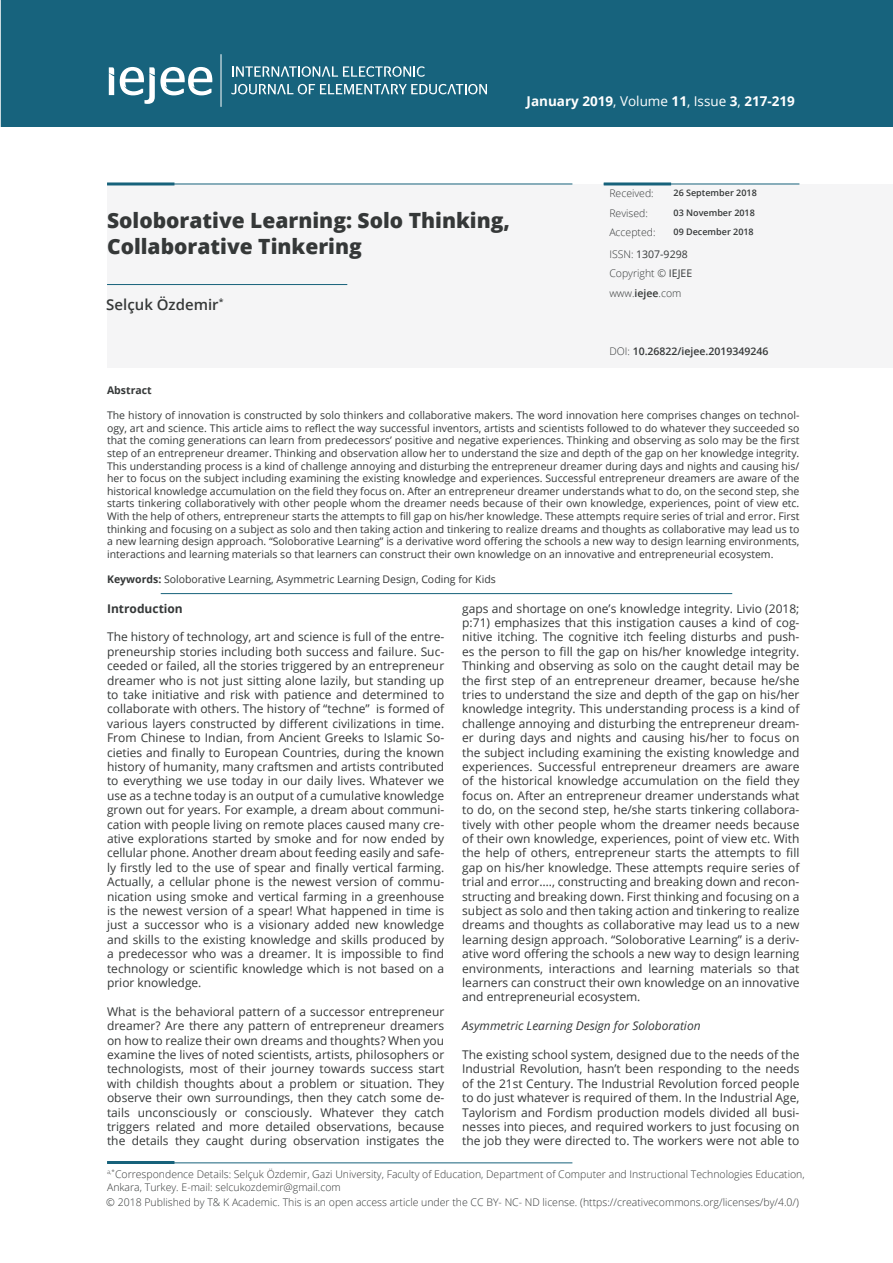
<style>
.page{position:relative;width:893px;height:1263px;background:#fff}
.page>*{position:absolute;margin:0;border:0;box-sizing:border-box;transform-origin:0 0}
.t1{font:800 21px "Open Sans";color:#353838}
.t2{font:600 15px "Open Sans";color:#353838}
.t3{font:700 13.5px "Open Sans";color:#fff}
.t4{font:12px/14.4px "Open Sans";color:#353838;text-align:justify}
.t5{font:italic 12px "Open Sans";color:#353838}
.t6{font:700 12px "Open Sans";color:#353838}
.t7{font:10.5px/12.6px "Open Sans";color:#353838;text-align:justify}
.t8{font:300 10.5px/19.5px "Open Sans";color:#353838}
.t9{font:600 10.5px "Open Sans";color:#353838}
.t10{font:700 10.5px "Open Sans";color:#353838}
.t11{font:600 9px "Open Sans";color:#353838}
.s1{font-weight:400}
.s2{font-weight:600}
.s3{font-weight:300}
.s4{font-weight:700}
</style>
<div class="page">
<div style="left:0;top:0;width:893px;height:126px;background:#17637d"></div>
<div style="left:107px;top:184px;width:785px;height:184px;background:#f5f5f6"></div>
<hr style="left:107px;top:182px;width:67px;height:3px;background:#17627b">
<hr style="left:107px;top:184px;width:465px;height:1px;background:#17627b">
<hr style="left:604px;top:182px;width:67px;height:3px;background:#17627b">
<hr style="left:604px;top:184px;width:195px;height:1px;background:#17627b">
<svg style="left:109px;top:67px;width:5px;height:28px"></svg>
<svg style="left:120px;top:67px;width:92px;height:37px"></svg>
<hr style="left:221px;top:54px;width:1px;height:53px;background:#fff">
<svg style="left:232px;top:66px;width:193px;height:11px"></svg>
<svg style="left:231px;top:84px;width:256px;height:10px"></svg>
<hr style="left:107px;top:284px;width:240px;height:1px;background:#17627b">
<svg style="left:0;top:0;width:1px;height:127px"></svg>
<hr style="left:107px;top:1161px;width:67px;height:3px;background:#17627b">
<hr style="left:107px;top:1162px;width:465px;height:1px;background:#17627b">
<hr style="left:161px;top:593px;width:571px;height:1px;background:#17627b">
<p class="t3" style="left:527px;top:92px;width:270px">January 2019<span class="s1">, Volume</span> 11<span class="s1">, Issue</span> 3<span class="s1">,</span> 217-219</p>
<p class="t1" style="left:107px;top:205px;width:405px">Soloborative Learning: Solo Thinking,</p>
<p class="t1" style="left:107px;top:230px;width:256px">Collaborative Tinkering</p>
<p class="t2" style="left:106px;top:295px;width:119px">Selçuk Özdemir<sup>*</sup></p>
<p class="t11" style="left:674px;top:187px;width:85px">26 September 2018</p>
<p class="t11" style="left:674px;top:206px;width:83px">03 November 2018</p>
<p class="t11" style="left:674px;top:226px;width:82px">09 December 2018</p>
<p class="t8" style="left:609px;top:183px;width:48px">Received:<br>Revised:<br>Accepted:</p>
<p class="t8" style="left:609px;top:244px;width:84px">ISSN: <span class="s1">1307-9298<br></span>Copyright © <span class="s1">IEJEE </span>www.<span class="s2">iejee</span>.com</p>
<p class="t9" style="left:609px;top:344px;width:161px"><span class="s3">DOI:</span> 10.26822/iejee.2019349246</p>
<p class="t10" style="left:107px;top:383px;width:46px">Abstract</p>
<p class="t7" style="left:107px;top:409px;width:694px">The history of innovation is constructed by solo thinkers and collaborative makers. The word innovation here comprises changes on technol&shy;ogy, art and science. This article aims to reflect the way successful inventors, artists and scientists followed to do whatever they succeeded so that the coming generations can learn from predecessors’ positive and negative experiences. Thinking and observing as solo may be the first step of an entrepreneur dreamer. Thinking and observation allow her to understand the size and depth of the gap on her knowledge integrity.<br>This understanding process is a kind of challenge annoying and disturbing the entrepreneur dreamer during days and nights and causing his/ her to focus on the subject including examining the existing knowledge and experiences. Successful entrepreneur dreamers are aware of the historical knowledge accumulation on the field they focus on. After an entrepreneur dreamer understands what to do, on the second step, she starts tinkering collaboratively with other people whom the dreamer needs because of their own knowledge, experiences, point of view etc.<br>With the help of others, entrepreneur starts the attempts to fill gap on his/her knowledge. These attempts require series of trial and error. First thinking and focusing on a subject as solo and then taking action and tinkering to realize dreams and thoughts as collaborative may lead us to a new learning design approach. “Soloborative Learning” is a derivative word offering the schools a new way to design learning environments, interactions and learning materials so that learners can construct their own knowledge on an innovative and entrepreneurial ecosystem.</p>
<p class="t7" style="left:107px;top:573px;width:390px"><span class="s4">Keywords:</span> Soloborative Learning, Asymmetric Learning Design, Coding for Kids</p>
<p class="t6" style="left:107px;top:600px;width:77px">Introduction</p>
<p class="t4" style="left:107px;top:629px;width:339px">The history of technology, art and science is full of the entre&shy;preneurship stories including both success and failure. Suc&shy;ceeded or failed, all the stories triggered by an entrepreneur dreamer who is not just sitting alone lazily, but standing up to take initiative and risk with patience and determined to collaborate with others. The history of “techne” is formed of various layers constructed by different civilizations in time.<br>From Chinese to Indian, from Ancient Greeks to Islamic So&shy;cieties and finally to European Countries, during the known history of humanity, many craftsmen and artists contributed to everything we use today in our daily lives. Whatever we use as a techne today is an output of a cumulative knowledge grown out for years. For example, a dream about communi&shy;cation with people living on remote places caused many cre&shy;ative explorations started by smoke and for now ended by cellular phone. Another dream about feeding easily and safe&shy;ly firstly led to the use of spear and finally vertical farming.<br>Actually, a cellular phone is the newest version of commu&shy;nication using smoke and vertical farming in a greenhouse is the newest version of a spear! What happened in time is just a successor who is a visionary added new knowledge and skills to the existing knowledge and skills produced by a predecessor who was a dreamer. It is impossible to find technology or scientific knowledge which is not based on a prior knowledge.</p>
<p class="t4" style="left:107px;top:1004px;width:339px">What is the behavioral pattern of a successor entrepreneur dreamer? Are there any pattern of entrepreneur dreamers on how to realize their own dreams and thoughts? When you examine the lives of noted scientists, artists, philosophers or technologists, most of their journey towards success start with childish thoughts about a problem or situation. They observe their own surroundings, then they catch some de&shy;tails unconsciously or consciously. Whatever they catch triggers related and more detailed observations, because the details they caught during observation instigates the</p>
<p class="t4" style="left:462px;top:601px;width:339px">gaps and shortage on one’s knowledge integrity. Livio (2018; p:71) emphasizes that this instigation causes a kind of cog&shy;nitive itching. The cognitive itch feeling disturbs and push&shy;es the person to fill the gap on his/her knowledge integrity.<br>Thinking and observing as solo on the caught detail may be the first step of an entrepreneur dreamer, because he/she tries to understand the size and depth of the gap on his/her knowledge integrity. This understanding process is a kind of challenge annoying and disturbing the entrepreneur dream&shy;er during days and nights and causing his/her to focus on the subject including examining the existing knowledge and experiences. Successful entrepreneur dreamers are aware of the historical knowledge accumulation on the field they focus on. After an entrepreneur dreamer understands what to do, on the second step, he/she starts tinkering collabora&shy;tively with other people whom the dreamer needs because of their own knowledge, experiences, point of view etc. With the help of others, entrepreneur starts the attempts to fill gap on his/her knowledge. These attempts require series of trial and error…., constructing and breaking down and recon&shy;structing and breaking down. First thinking and focusing on a subject as solo and then taking action and tinkering to realize dreams and thoughts as collaborative may lead us to a new learning design approach. “Soloborative Learning” is a deriv&shy;ative word offering the schools a new way to design learning environments, interactions and learning materials so that learners can construct their own knowledge on an innovative and entrepreneurial ecosystem.</p>
<p class="t5" style="left:462px;top:1017px;width:240px">Asymmetric Learning Design for Soloboration</p>
<p class="t4" style="left:462px;top:1047px;width:339px">The existing school system, designed due to the needs of the Industrial Revolution, hasn’t been responding to the needs of the 21st Century. The Industrial Revolution forced people to do just whatever is required of them. In the Industrial Age, Taylorism and Fordism production models divided all busi&shy;nesses into pieces, and required workers to just focusing on the job they were directed to. The workers were not able to</p>
<p class="t8" style="left:107px;top:1167px;width:699px;line-height:12.6px"><sup>a,*</sup>Correspondence Details: Selçuk Özdemir, Gazi University, Faculty of Education, Department of Computer and Instructional Technologies Education,<br>Ankara, Turkey. E-mail: selcukozdemir@gmail.com</p>
<p class="t8" style="left:106px;top:1192px;width:694px">© 2018 Published by T&amp; K Academic. This is an open access article under the CC BY- NC- ND license. (https://creativecommons.org/licenses/by/4.0/)</p>
</div>
